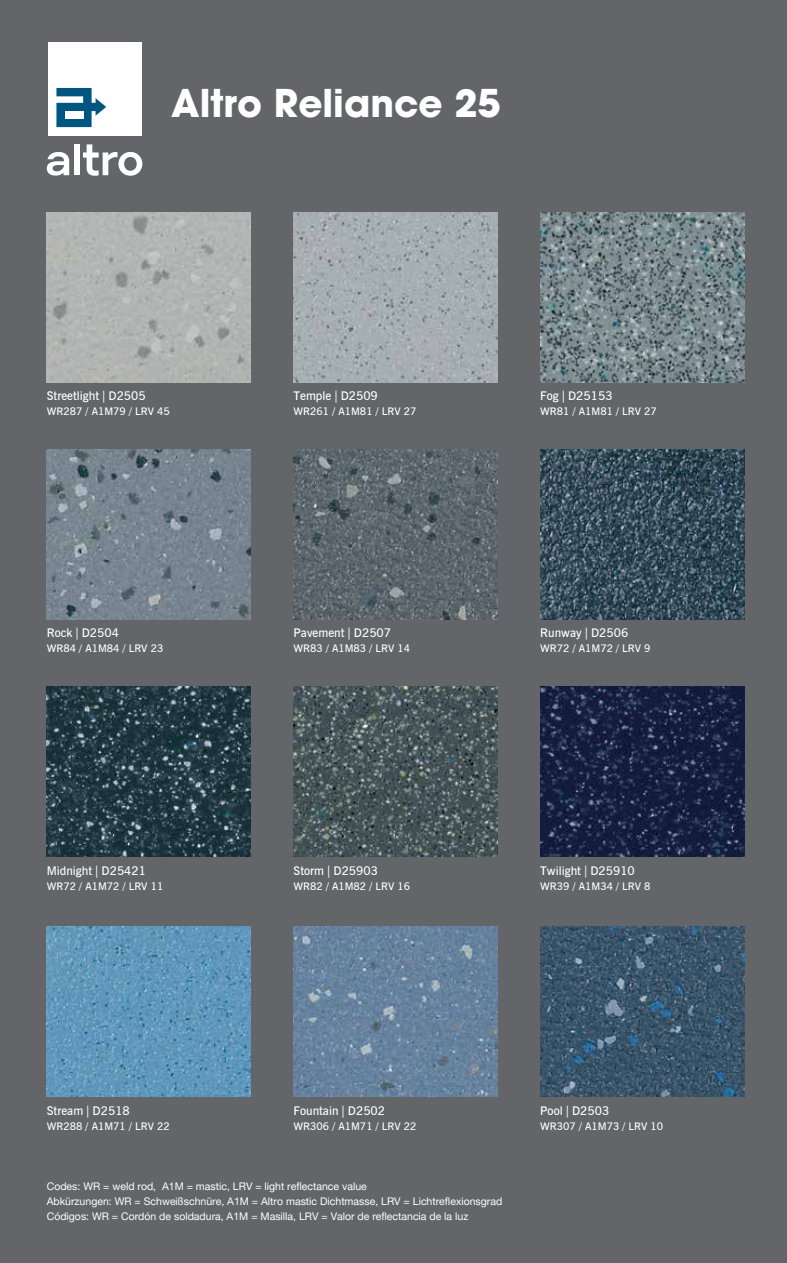
<style>
.page{position:relative;width:787px;height:1263px;background:#636569}
.page>*{position:absolute;margin:0;border:0;box-sizing:border-box;transform-origin:0 0}
.t1{font:700 37.5px "Avant Garde";color:#fff}
.t2{font:600 12px "News Gothic BT";color:#fff}
.t3{font:10.5px/15px "Helvetica Neue LT Pro";color:#fff}
.t4{font:600 10.5px "News Gothic BT";color:#fff}
.s1{font-family:"Helvetica Neue LT Pro";font-weight:400}
</style>
<div class="page">
<div style="left:74px;top:144px;width:5px;height:31px;background:#fff"></div>
<svg style="left:47px;top:152px;width:22px;height:24px"></svg>
<svg style="left:83px;top:144px;width:59px;height:32px"></svg>
<div style="left:48px;top:43px;width:93px;height:93px;background:#fff"></div>
<svg style="left:56px;top:88px;width:50px;height:39px"></svg>
<div style="left:65px;top:112px;width:18px;height:7px;background:#fff"></div>
<img style="left:47px;top:687px;width:204px;height:170px">
<img style="left:293px;top:687px;width:204px;height:170px">
<img style="left:540px;top:687px;width:204px;height:170px">
<img style="left:47px;top:927px;width:204px;height:170px">
<img style="left:293px;top:927px;width:204px;height:170px">
<img style="left:540px;top:927px;width:204px;height:170px">
<img style="left:47px;top:213px;width:204px;height:170px">
<img style="left:293px;top:213px;width:204px;height:170px">
<img style="left:540px;top:213px;width:204px;height:170px">
<img style="left:47px;top:449px;width:204px;height:171px">
<img style="left:293px;top:449px;width:204px;height:171px">
<img style="left:540px;top:449px;width:204px;height:171px">
<h1 class="t1" style="left:171px;top:79px;width:331px">Altro Reliance 25</h1>
<p class="t2" style="left:47px;top:389px;width:100px">Streetlight <span class="s1">|</span> D2505</p>
<p class="t4" style="left:47px;top:405px;width:125px">WR287 / A1M79 / LRV 45</p>
<p class="t2" style="left:293px;top:389px;width:86px">Temple <span class="s1">|</span> D2509</p>
<p class="t4" style="left:293px;top:405px;width:125px">WR261 / A1M81 / LRV 27</p>
<p class="t2" style="left:540px;top:389px;width:74px">Fog <span class="s1">|</span> D25153</p>
<p class="t4" style="left:540px;top:405px;width:118px">WR81 / A1M81 / LRV 27</p>
<p class="t2" style="left:47px;top:626px;width:74px">Rock <span class="s1">|</span> D2504</p>
<p class="t4" style="left:47px;top:642px;width:118px">WR84 / A1M84 / LRV 23</p>
<p class="t2" style="left:293px;top:626px;width:99px">Pavement <span class="s1">|</span> D2507</p>
<p class="t4" style="left:293px;top:642px;width:118px">WR83 / A1M83 / LRV 14</p>
<p class="t2" style="left:540px;top:626px;width:89px">Runway <span class="s1">|</span> D2506</p>
<p class="t4" style="left:540px;top:642px;width:112px">WR72 / A1M72 / LRV 9</p>
<p class="t2" style="left:47px;top:863px;width:101px">Midnight <span class="s1">|</span> D25421</p>
<p class="t4" style="left:47px;top:879px;width:118px">WR72 / A1M72 / LRV 11</p>
<p class="t2" style="left:293px;top:863px;width:86px">Storm <span class="s1">|</span> D25903</p>
<p class="t4" style="left:293px;top:879px;width:118px">WR82 / A1M82 / LRV 16</p>
<p class="t2" style="left:540px;top:863px;width:96px">Twilight <span class="s1">|</span> D25910</p>
<p class="t4" style="left:540px;top:879px;width:112px">WR39 / A1M34 / LRV 8</p>
<p class="t2" style="left:47px;top:1103px;width:85px">Stream <span class="s1">|</span> D2518</p>
<p class="t4" style="left:47px;top:1119px;width:125px">WR288 / A1M71 / LRV 22</p>
<p class="t2" style="left:293px;top:1103px;width:93px">Fountain <span class="s1">|</span> D2502</p>
<p class="t4" style="left:293px;top:1119px;width:125px">WR306 / A1M71 / LRV 22</p>
<p class="t3" style="left:47px;top:1178px;width:457px">Codes: WR = weld rod, A1M = mastic, LRV = light reflectance value<br>Abkürzungen: WR = Schweißschnüre, A1M = Altro mastic Dichtmasse, LRV = Lichtreflexionsgrad<br>Códigos: WR = Cordón de soldadura, A1M = Masilla, LRV = Valor de reflectancia de la luz</p>
<p class="t2" style="left:540px;top:1103px;width:71px">Pool <span class="s1">|</span> D2503</p>
<p class="t4" style="left:540px;top:1119px;width:125px">WR307 / A1M73 / LRV 10</p>
</div>
